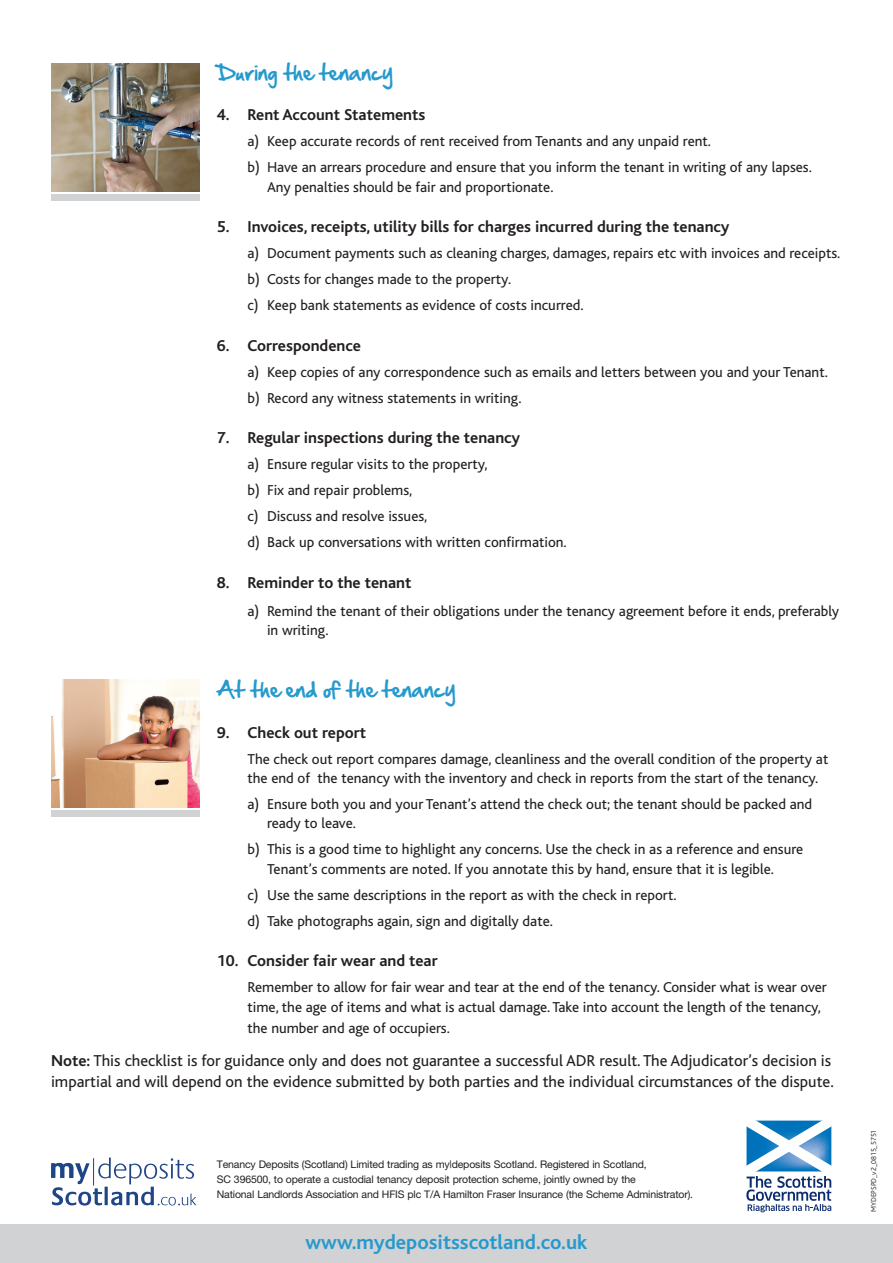
<style>
.page{position:relative;width:893px;height:1263px;background:#fff}
.page>*{position:absolute;margin:0;border:0;box-sizing:border-box;transform-origin:0 0}
.t1{font:700 21px "Bliss";color:#2699cd}
.t2{font:19.5px "Handof Sean";color:#2699cd}
.t3{font:700 16.5px "Bliss";color:#231f20}
.t4{font:16.5px/21px "Bliss";color:#231f20}
.t5{font:15px/19.5px "Bliss";color:#231f20}
.t6{font:10.5px "Helvetica Neue";letter-spacing:-.015em;color:#231f20}
.t7{font:300 7.5px "Bliss";color:#231f20}
.s1{font-weight:700}
</style>
<div class="page">
<img style="left:51px;top:64px;width:149px;height:127px">
<div style="left:51px;top:195px;width:149px;height:6px;background:#d1d2d4"></div>
<img style="left:51px;top:680px;width:149px;height:127px">
<div style="left:51px;top:810px;width:149px;height:6px;background:#d1d2d4"></div>
<svg style="left:51px;top:1157px;width:145px;height:48px"></svg>
<div style="left:0;top:1225px;width:893px;height:38px;background:#d1d2d4"></div>
<svg style="left:746px;top:1120px;width:86px;height:92px"></svg>
<p class="t2" style="left:217px;top:58px;width:177px">During the tenancy</p>
<p class="t3" style="left:217px;top:106px;width:210px">4. Rent Account Statements</p>
<p class="t5" style="left:248px;top:132px;width:465px">a) Keep accurate records of rent received from Tenants and any unpaid rent.</p>
<p class="t5" style="left:267px;top:158px;width:546px;text-indent:-19px">b) Have an arrears procedure and ensure that you inform the tenant in writing of any lapses.<br>Any penalties should be fair and proportionate.</p>
<p class="t3" style="left:217px;top:218px;width:514px">5. Invoices, receipts, utility bills for charges incurred during the tenancy</p>
<p class="t5" style="left:248px;top:244px;width:594px">a) Document payments such as cleaning charges, damages, repairs etc with invoices and receipts.</p>
<p class="t5" style="left:248px;top:270px;width:265px">b) Costs for changes made to the property.</p>
<p class="t5" style="left:248px;top:296px;width:338px">c) Keep bank statements as evidence of costs incurred.</p>
<p class="t3" style="left:217px;top:337px;width:146px">6. Correspondence</p>
<p class="t5" style="left:248px;top:362px;width:582px">a) Keep copies of any correspondence such as emails and letters between you and your Tenant.</p>
<p class="t5" style="left:248px;top:388px;width:276px">b) Record any witness statements in writing.</p>
<p class="t3" style="left:217px;top:429px;width:305px">7. Regular inspections during the tenancy</p>
<p class="t5" style="left:248px;top:455px;width:242px">a) Ensure regular visits to the property,</p>
<p class="t5" style="left:248px;top:481px;width:166px">b) Fix and repair problems,</p>
<p class="t5" style="left:248px;top:507px;width:181px">c) Discuss and resolve issues,</p>
<p class="t5" style="left:248px;top:532px;width:321px">d) Back up conversations with written confirmation.</p>
<p class="t3" style="left:217px;top:574px;width:196px">8. Reminder to the tenant</p>
<p class="t5" style="left:267px;top:601px;width:574px;text-indent:-19px">a) Remind the tenant of their obligations under the tenancy agreement before it ends, preferably in writing.</p>
<p class="t2" style="left:217px;top:676px;width:240px">At the end of the tenancy</p>
<p class="t3" style="left:217px;top:724px;width:151px">9. Check out report</p>
<p class="t5" style="left:248px;top:749px;width:582px">The check out report compares damage, cleanliness and the overall condition of the property at the end of the tenancy with the inventory and check in reports from the start of the tenancy.</p>
<p class="t5" style="left:267px;top:794px;width:547px;text-indent:-19px">a) Ensure both you and your Tenant’s attend the check out; the tenant should be packed and ready to leave.</p>
<p class="t5" style="left:267px;top:840px;width:538px;text-indent:-19px">b) This is a good time to highlight any concerns. Use the check in as a reference and ensure<br>Tenant’s comments are noted. If you annotate this by hand, ensure that it is legible.</p>
<p class="t5" style="left:248px;top:885px;width:430px">c) Use the same descriptions in the report as with the check in report.</p>
<p class="t5" style="left:248px;top:911px;width:307px">d) Take photographs again, sign and digitally date.</p>
<p class="t3" style="left:217px;top:952px;width:222px">10. Consider fair wear and tear</p>
<p class="t5" style="left:248px;top:978px;width:581px">Remember to allow for fair wear and tear at the end of the tenancy. Consider what is wear over time, the age of items and what is actual damage. Take into account the length of the tenancy,</p>
<p class="t5" style="left:248px;top:1018px;width:204px">the number and age of occupiers.</p>
<p class="t4" style="left:51px;top:1051px;width:784px"><span class="s1">Note:</span> This checklist is for guidance only and does not guarantee a successful ADR result. The Adjudicator’s decision is impartial and will depend on the evidence submitted by both parties and the individual circumstances of the dispute.</p>
<p class="t6" style="left:217px;top:1158px;width:431px">Tenancy Deposits (Scotland) Limited trading as my|deposits Scotland. Registered in Scotland,</p>
<p class="t6" style="left:217px;top:1173px;width:421px">SC 396500, to operate a custodial tenancy deposit protection scheme, jointly owned by the</p>
<p class="t6" style="left:217px;top:1188px;width:478px">National Landlords Association and HFIS plc T/A Hamilton Fraser Insurance (the Scheme Administrator).</p>
<p class="t1" style="left:305px;top:1231px;width:283px">www.mydepositsscotland.co.uk</p>
<p class="t7" style="left:870px;top:1212px;width:83px;rotate:-90deg">MYDEPSPD_v2_0815_5751</p>
</div>
